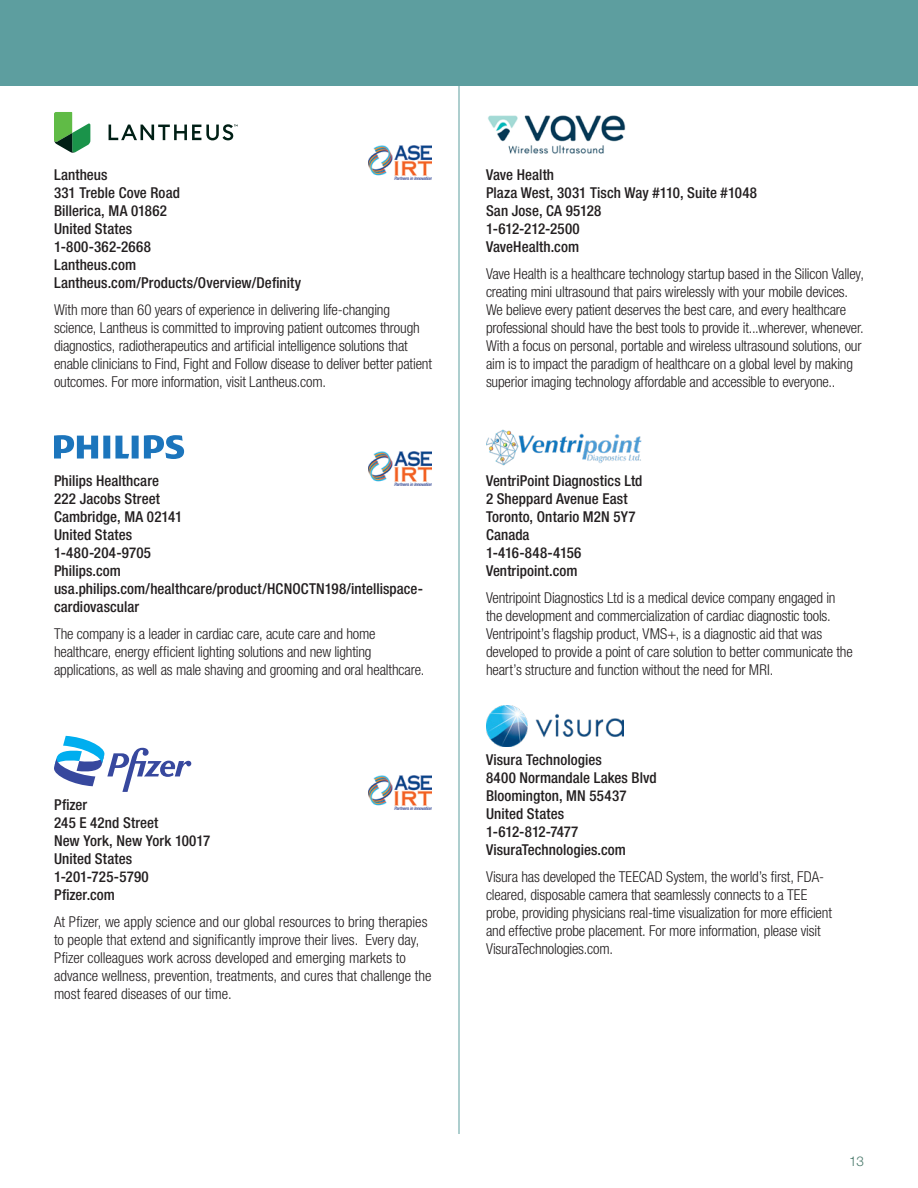
<style>
.page{position:relative;width:918px;height:1188px;background:#fff}
.page>*{position:absolute;margin:0;border:0;box-sizing:border-box;transform-origin:0 0}
.t1{font:300 condensed 15px/18px "Helvetica Neue LT Std";letter-spacing:-.01em;color:#231f20}
.t2{font:500 condensed 15px/18px "Helvetica Neue LT Std";letter-spacing:.005em;color:#231f20}
.t3{font:500 condensed 15px "Helvetica Neue LT Std";letter-spacing:-.03em;color:#231f20}
.t4{font:500 condensed 15px "Helvetica Neue LT Std";letter-spacing:-.015em;color:#231f20}
.t5{font:300 13.5px "Helvetica Neue LT Std";color:#49786a}
</style>
<div class="page">
<div style="left:0;top:0;width:918px;height:86px;background:#5d9e9f"></div>
<svg style="left:54px;top:112px;width:36px;height:41px"></svg>
<svg style="left:109px;top:124px;width:129px;height:16px"></svg>
<svg style="left:54px;top:435px;width:130px;height:24px"></svg>
<svg style="left:54px;top:736px;width:137px;height:56px"></svg>
<img style="left:488px;top:115px;width:138px;height:39px">
<img style="left:486px;top:429px;width:156px;height:37px">
<img style="left:486px;top:706px;width:137px;height:41px">
<img style="left:368px;top:451px;width:64px;height:35px">
<img style="left:368px;top:775px;width:64px;height:35px">
<img style="left:368px;top:145px;width:64px;height:35px">
<hr style="left:459px;top:86px;width:1px;height:1048px;background:#5d9e9f">
<p class="t2" style="left:54px;top:165px;width:55px">Lantheus</p>
<p class="t2" style="left:54px;top:183px;width:127px">331 Treble Cove Road</p>
<p class="t2" style="left:54px;top:201px;width:115px">Billerica, MA 01862</p>
<p class="t2" style="left:54px;top:219px;width:80px">United States</p>
<p class="t2" style="left:54px;top:237px;width:98px">1-800-362-2668</p>
<p class="t2" style="left:54px;top:255px;width:84px">Lantheus.com</p>
<p class="t2" style="left:54px;top:273px;width:249px">Lantheus.com/Products/Overview/Definity</p>
<p class="t1" style="left:54px;top:301px;width:379px">With more than 60 years of experience in delivering life-changing science, Lantheus is committed to improving patient outcomes through diagnostics, radiotherapeutics and artificial intelligence solutions that enable clinicians to Find, Fight and Follow disease to deliver better patient outcomes. For more information, visit Lantheus.com.</p>
<p class="t2" style="left:54px;top:471px;width:107px">Philips Healthcare</p>
<p class="t2" style="left:54px;top:489px;width:107px">222 Jacobs Street</p>
<p class="t2" style="left:54px;top:507px;width:130px">Cambridge, MA 02141</p>
<p class="t2" style="left:54px;top:525px;width:80px">United States</p>
<p class="t2" style="left:54px;top:543px;width:99px">1-480-204-9705</p>
<p class="t2" style="left:54px;top:561px;width:68px">Philips.com</p>
<p class="t2" style="left:54px;top:579px;width:371px">usa.philips.com/healthcare/product/HCNOCTN198/intellispace&shy;cardiovascular</p>
<p class="t1" style="left:54px;top:625px;width:372px">The company is a leader in cardiac care, acute care and home healthcare, energy efficient lighting solutions and new lighting applications, as well as male shaving and grooming and oral healthcare.</p>
<p class="t2" style="left:54px;top:795px;width:35px">Pfizer</p>
<p class="t2" style="left:54px;top:813px;width:106px">245 E 42nd Street</p>
<p class="t2" style="left:54px;top:831px;width:158px">New York, New York 10017</p>
<p class="t2" style="left:54px;top:849px;width:80px">United States</p>
<p class="t2" style="left:54px;top:867px;width:96px">1-201-725-5790</p>
<p class="t2" style="left:54px;top:885px;width:63px">Pfizer.com</p>
<p class="t1" style="left:54px;top:913px;width:379px">At Pfizer, we apply science and our global resources to bring therapies to people that extend and significantly improve their lives. Every day, Pfizer colleagues work across developed and emerging markets to advance wellness, prevention, treatments, and cures that challenge the most feared diseases of our time.</p>
<p class="t2" style="left:486px;top:165px;width:70px">Vave Health</p>
<p class="t2" style="left:486px;top:183px;width:273px">Plaza West, 3031 Tisch Way #110, Suite #1048</p>
<p class="t2" style="left:486px;top:201px;width:117px">San Jose, CA 95128</p>
<p class="t2" style="left:486px;top:219px;width:95px">1-612-212-2500</p>
<p class="t2" style="left:486px;top:237px;width:95px">VaveHealth.com</p>
<p class="t1" style="left:486px;top:265px;width:379px">Vave Health is a healthcare technology startup based in the Silicon Valley, creating mini ultrasound that pairs wirelessly with your mobile devices.<br>We believe every patient deserves the best care, and every healthcare professional should have the best tools to provide it...wherever, whenever.<br>With a focus on personal, portable and wireless ultrasound solutions, our aim is to impact the paradigm of healthcare on a global level by making superior imaging technology affordable and accessible to everyone..</p>
<p class="t2" style="left:486px;top:471px;width:158px">VentriPoint Diagnostics Ltd</p>
<p class="t2" style="left:486px;top:489px;width:143px">2 Sheppard Avenue East</p>
<p class="t2" style="left:486px;top:507px;width:151px">Toronto, Ontario M2N 5Y7</p>
<p class="t2" style="left:486px;top:525px;width:45px">Canada</p>
<p class="t3" style="left:486px;top:544px;width:97px">1-416-848-4156</p>
<p class="t2" style="left:486px;top:561px;width:93px">Ventripoint.com</p>
<p class="t1" style="left:486px;top:589px;width:368px">Ventripoint Diagnostics Ltd is a medical device company engaged in the development and commercialization of cardiac diagnostic tools.<br>Ventripoint’s flagship product, VMS+, is a diagnostic aid that was developed to provide a point of care solution to better communicate the heart’s structure and function without the need for MRI.</p>
<p class="t2" style="left:486px;top:750px;width:117px">Visura Technologies</p>
<p class="t2" style="left:486px;top:768px;width:172px">8400 Normandale Lakes Blvd</p>
<p class="t2" style="left:486px;top:786px;width:142px">Bloomington, MN 55437</p>
<p class="t2" style="left:486px;top:804px;width:80px">United States</p>
<p class="t4" style="left:486px;top:823px;width:94px">1-612-812-7477</p>
<p class="t2" style="left:486px;top:840px;width:142px">VisuraTechnologies.com</p>
<p class="t1" style="left:486px;top:868px;width:347px">Visura has developed the TEECAD System, the world’s first, FDA&shy;cleared, disposable camera that seamlessly connects to a TEE probe, providing physicians real-time visualization for more efficient and effective probe placement. For more information, please visit VisuraTechnologies.com.</p>
<p class="t5" style="left:849px;top:1153px;width:16px">13</p>
</div>
